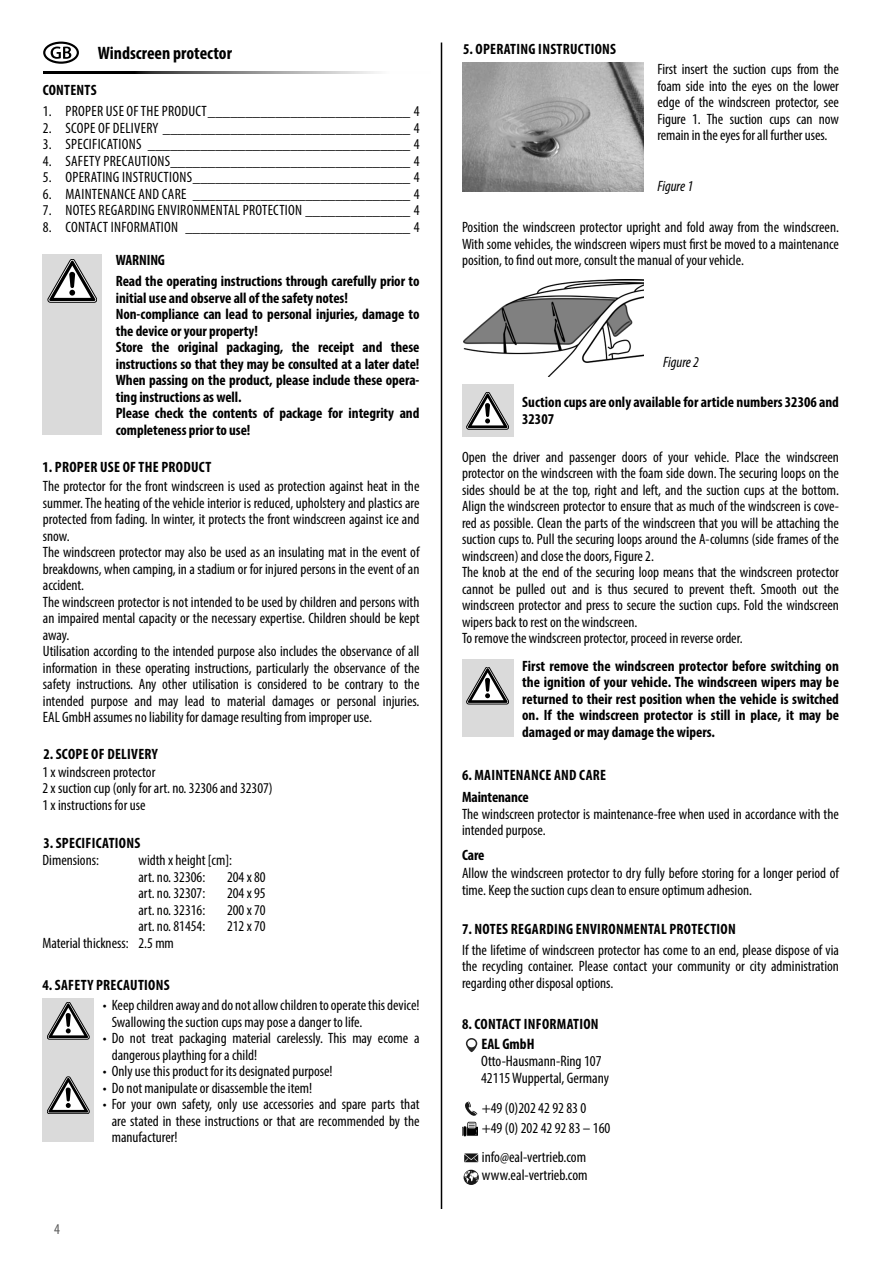
<style>
.page{position:relative;width:893px;height:1263px;background:#fff}
.page>*{position:absolute;margin:0;border:0;box-sizing:border-box;transform-origin:0 0}
.t1{font:700 condensed 18px "Myriad Pro";color:#000}
.t2{font:condensed 15.15px/16.8px "Myriad Pro";color:#000}
.t3{font:700 condensed 15.15px "Myriad Pro";color:#000}
.t4{font:condensed 15px/16.5px "Myriad Pro";color:#000}
.t5{font:700 condensed 15px/16.5px "Myriad Pro";letter-spacing:-.005em;color:#000}
.t6{font:condensed 15px "Myriad Pro";letter-spacing:.02em;color:#000}
.t7{font:700 condensed 15px "Myriad Pro";letter-spacing:.02em;color:#000}
.t8{font:italic condensed 15px "Myriad Pro";color:#000}
.t9{font:condensed 15px "Myriad Pro";color:#575757}
</style>
<div class="page">
<hr style="left:441px;top:43px;width:1px;height:1166px;background:#000">
<img style="left:462px;top:63px;width:181px;height:128px">
<img style="left:464px;top:280px;width:179px;height:96px">
<svg style="left:44px;top:71px;width:333px;height:3px"></svg>
<div style="left:43px;top:254px;width:59px;height:181px;background:#dadada"></div>
<svg style="left:48px;top:259px;width:49px;height:43px"></svg>
<div style="left:43px;top:999px;width:51px;height:143px;background:#dadada"></div>
<div style="left:462px;top:384px;width:51px;height:53px;background:#dadada"></div>
<svg style="left:47px;top:1002px;width:42px;height:37px"></svg>
<svg style="left:47px;top:1077px;width:42px;height:37px"></svg>
<svg style="left:466px;top:392px;width:43px;height:37px"></svg>
<div style="left:462px;top:659px;width:51px;height:77px;background:#dadada"></div>
<svg style="left:466px;top:667px;width:43px;height:37px"></svg>
<svg style="left:464px;top:1170px;width:15px;height:15px"></svg>
<svg style="left:464px;top:1153px;width:14px;height:9px"></svg>
<svg style="left:465px;top:1101px;width:12px;height:15px"></svg>
<svg style="left:466px;top:1038px;width:11px;height:14px"></svg>
<img style="left:462px;top:1121px;width:15px;height:16px">
<div style="left:467px;top:1129px;width:9px;height:5px;border:2px solid #000"></div>
<div style="left:43px;top:42px;width:36px;height:22px;border:2px solid #000;border-radius:50%"></div>
<svg style="left:51px;top:47px;width:20px;height:12px"></svg>
<p class="t1" style="left:98px;top:41px;width:136px">Windscreen protector</p>
<p class="t7" style="left:43px;top:80px;width:55px">CONTENTS</p>
<p class="t6" style="left:43px;top:102px;width:378px">1. PROPER USE OF THE PRODUCT ___________________________ 4</p>
<p class="t6" style="left:43px;top:119px;width:378px">2. SCOPE OF DELIVERY _________________________________ 4</p>
<p class="t6" style="left:43px;top:135px;width:378px">3. SPECIFICATIONS ___________________________________ 4</p>
<p class="t6" style="left:43px;top:152px;width:378px">4. SAFETY PRECAUTIONS ________________________________ 4</p>
<p class="t6" style="left:43px;top:168px;width:378px">5. OPERATING INSTRUCTIONS _____________________________ 4</p>
<p class="t6" style="left:43px;top:185px;width:378px">6. MAINTENANCE AND CARE _____________________________ 4</p>
<p class="t6" style="left:43px;top:201px;width:378px">7. NOTES REGARDING ENVIRONMENTAL PROTECTION ______________ 4</p>
<p class="t6" style="left:43px;top:218px;width:378px">8. CONTACT INFORMATION ______________________________ 4</p>
<p class="t5" style="left:116px;top:251px;width:51px">WARNING</p>
<p class="t5" style="left:116px;top:273px;width:305px">Read the operating instructions through carefully prior to initial use and observe all of the safety notes!<br>Non-compliance can lead to personal injuries, damage to the device or your property!<br>Store the original packaging, the receipt and these instructions so that they may be consulted at a later date!<br>When passing on the product, please include these opera&shy;ting instructions as well.<br>Please check the contents of package for integrity and completeness prior to use!</p>
<p class="t7" style="left:43px;top:457px;width:170px">1. PROPER USE OF THE PRODUCT</p>
<p class="t4" style="left:43px;top:478px;width:378px">The protector for the front windscreen is used as protection against heat in the summer. The heating of the vehicle interior is reduced, upholstery and plastics are protected from fading. In winter, it protects the front windscreen against ice and snow.<br>The windscreen protector may also be used as an insulating mat in the event of breakdowns, when camping, in a stadium or for injured persons in the event of an accident.<br>The windscreen protector is not intended to be used by children and persons with an impaired mental capacity or the necessary expertise. Children should be kept away.<br>Utilisation according to the intended purpose also includes the observance of all information in these operating instructions, particularly the observance of the safety instructions. Any other utilisation is considered to be contrary to the intended purpose and may lead to material damages or personal injuries.<br>EAL GmbH assumes no liability for damage resulting from improper use.</p>
<p class="t7" style="left:43px;top:744px;width:116px">2. SCOPE OF DELIVERY</p>
<p class="t4" style="left:43px;top:763px;width:232px">1 x windscreen protector<br>2 x suction cup (only for art. no. 32306 and 32307)<br>1 x instructions for use</p>
<p class="t7" style="left:43px;top:834px;width:99px">3. SPECIFICATIONS</p>
<p class="t4" style="left:43px;top:852px;width:58px">Dimensions:</p>
<p class="t4" style="left:139px;top:852px;width:95px">width x height [cm]: art. no. 32306:</p>
<p class="t4" style="left:227px;top:868px;width:40px">204 x 80</p>
<p class="t4" style="left:139px;top:885px;width:68px">art. no. 32307:</p>
<p class="t4" style="left:227px;top:885px;width:40px">204 x 95</p>
<p class="t4" style="left:139px;top:901px;width:68px">art. no. 32316:</p>
<p class="t4" style="left:227px;top:901px;width:40px">200 x 70</p>
<p class="t4" style="left:139px;top:918px;width:68px">art. no. 81454:</p>
<p class="t4" style="left:227px;top:918px;width:40px">212 x 70</p>
<p class="t4" style="left:43px;top:934px;width:133px">Material thickness: 2.5 mm</p>
<p class="t7" style="left:43px;top:976px;width:129px">4. SAFETY PRECAUTIONS</p>
<p class="t9" style="left:54px;top:1220px;width:7px">4</p>
<p class="t4" style="left:112px;top:997px;width:309px;text-indent:-9px">• Keep children away and do not allow children to operate this device!<br>Swallowing the suction cups may pose a danger to life.</p>
<p class="t4" style="left:112px;top:1030px;width:309px;text-indent:-9px">• Do not treat packaging material carelessly. This may ecome a dangerous plaything for a child!</p>
<p class="t4" style="left:103px;top:1063px;width:231px">• Only use this product for its designated purpose!</p>
<p class="t4" style="left:103px;top:1079px;width:211px">• Do not manipulate or disassemble the item!</p>
<p class="t4" style="left:112px;top:1096px;width:309px;text-align:justify;text-indent:-9px">• For your own safety, only use accessories and spare parts that are stated in these instructions or that are recommended by the manufacturer!</p>
<p class="t7" style="left:463px;top:40px;width:154px">5. OPERATING INSTRUCTIONS</p>
<p class="t4" style="left:657px;top:61px;width:183px;text-align:justify">First insert the suction cups from the foam side into the eyes on the lower edge of the windscreen protector, see Figure 1. The suction cups can now remain in the eyes for all further uses.</p>
<p class="t8" style="left:657px;top:177px;width:37px">Figure 1</p>
<p class="t4" style="left:462px;top:219px;width:378px;text-align:justify">Position the windscreen protector upright and fold away from the windscreen.<br>With some vehicles, the windscreen wipers must rst be moved to a maintenance position, to nd out more, consult the manual of your vehicle.</p>
<p class="t8" style="left:663px;top:353px;width:37px">Figure 2</p>
<p class="t5" style="left:522px;top:394px;width:318px">Suction cups are only available for article numbers 32306 and<br>32307</p>
<p class="t4" style="left:462px;top:448px;width:378px">Open the driver and passenger doors of your vehicle. Place the windscreen protector on the windscreen with the foam side down. The securing loops on the sides should be at the top, right and left, and the suction cups at the bottom.<br>Align the windscreen protector to ensure that as much of the windscreen is cove&shy;red as possible. Clean the parts of the windscreen that you will be attaching the suction cups to. Pull the securing loops around the A-columns (side frames of the windscreen) and close the doors, Figure 2.<br>The knob at the end of the securing loop means that the windscreen protector cannot be pulled out and is thus secured to prevent theft. Smooth out the windscreen protector and press to secure the suction cups. Fold the windscreen wipers back to rest on the windscreen.<br>To remove the windscreen protector, proceed in reverse order.</p>
<p class="t5" style="left:522px;top:657px;width:318px;text-align:justify">First remove the windscreen protector before switching on the ignition of your vehicle. The windscreen wipers may be returned to their rest position when the vehicle is switched on. If the windscreen protector is still in place, it may be damaged or may damage the wipers.</p>
<p class="t7" style="left:462px;top:765px;width:146px">6. MAINTENANCE AND CARE</p>
<p class="t5" style="left:462px;top:788px;width:68px">Maintenance</p>
<p class="t4" style="left:462px;top:805px;width:378px">The windscreen protector is maintenance-free when used in accordance with the intended purpose.</p>
<p class="t4" style="left:462px;top:865px;width:378px">Allow the windscreen protector to dry fully before storing for a longer period of time. Keep the suction cups clean to ensure optimum adhesion.</p>
<p class="t5" style="left:462px;top:847px;width:24px">Care</p>
<p class="t7" style="left:462px;top:919px;width:275px">7. NOTES REGARDING ENVIRONMENTAL PROTECTION</p>
<p class="t4" style="left:462px;top:941px;width:378px;text-align:justify">If the lifetime of windscreen protector has come to an end, please dispose of via the recycling container. Please contact your community or city administration regarding other disposal options.</p>
<p class="t7" style="left:462px;top:1014px;width:138px">8. CONTACT INFORMATION</p>
<p class="t3" style="left:481px;top:1035px;width:55px">EAL GmbH</p>
<p class="t2" style="left:481px;top:1053px;width:129px">Otto-Hausmann-Ring 107<br>42115 Wuppertal, Germany</p>
<p class="t2" style="left:482px;top:1097px;width:130px;line-height:20.4px">+49 (0)202 42 92 83 0 +49 (0) 202 42 92 83 – 160</p>
<p class="t2" style="left:482px;top:1147px;width:107px;line-height:18.8px">info@eal-vertrieb.com www.eal-vertrieb.com</p>
</div>
